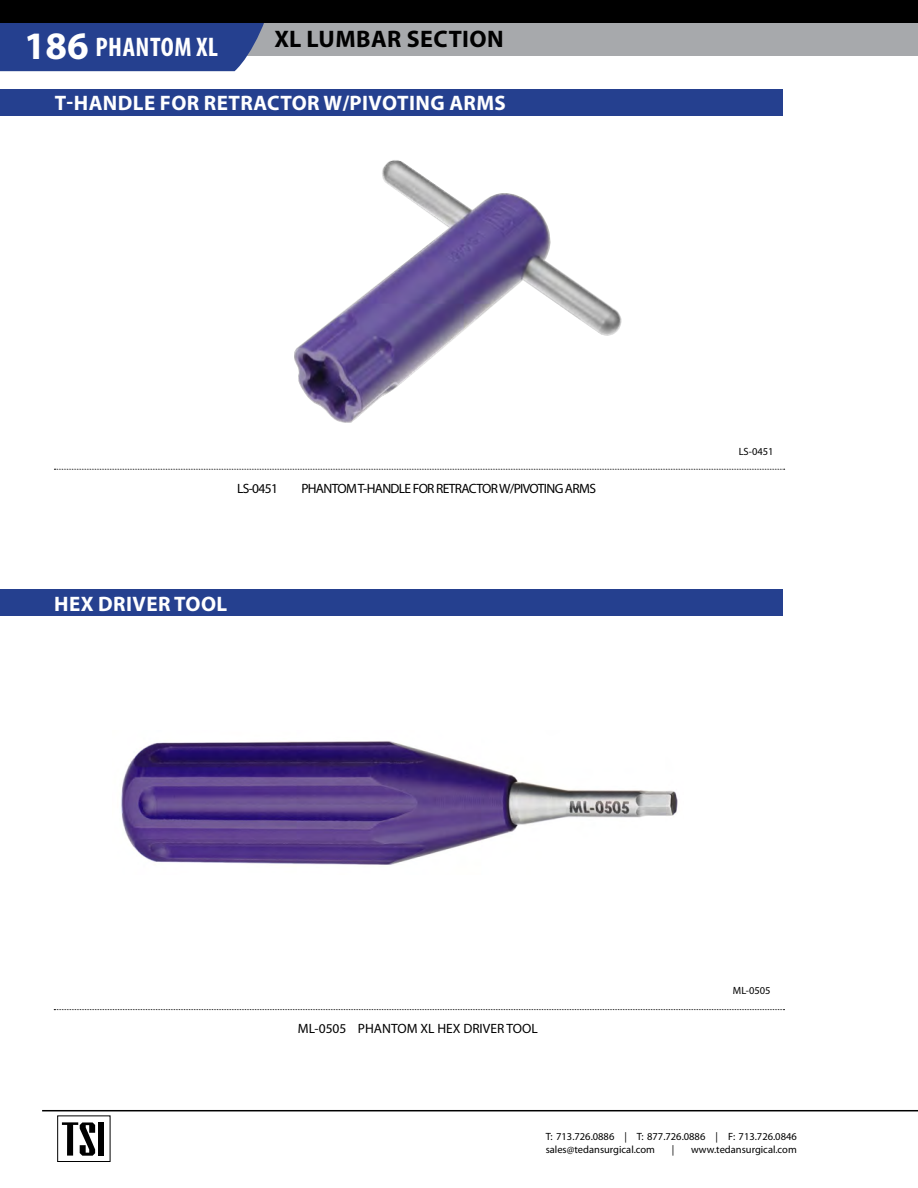
<style>
.page{position:relative;width:918px;height:1188px;background:#fff}
.page>*{position:absolute;margin:0;border:0;box-sizing:border-box;transform-origin:0 0}
.t1{font:700 condensed 27px "Myriad Pro";letter-spacing:.02em;color:#fff}
.t2{font:700 24px "Myriad Pro";letter-spacing:.02em;color:#000}
.t3{font:700 21px "Myriad Pro";letter-spacing:.02em;color:#fff}
.t4{font:13.5px "Myriad Pro";letter-spacing:-.05em;color:#000}
.t5{font:13.5px "Myriad Pro";color:#000}
.t6{font:10.5px/12.8px "Myriad Pro";color:#000}
.s1{font-stretch:normal;font-size:39px}
</style>
<div class="page">
<div style="left:0;top:12px;width:918px;height:43px;background:#a7a9ac"></div>
<svg style="left:0;top:22px;width:273px;height:49px;background:#304991"></svg>
<div style="left:0;top:0;width:918px;height:22px;background:#000"></div>
<hr style="left:42px;top:1110px;width:876px;height:1px;background:#000">
<div style="left:98px;top:1123px;width:6px;height:33px;background:#000"></div>
<svg style="left:62px;top:1122px;width:33px;height:34px"></svg>
<div style="left:57px;top:1116px;width:53px;height:46px;border:1px solid #000"></div>
<div style="left:0;top:89px;width:783px;height:27px;background:#25408f"></div>
<div style="left:0;top:589px;width:783px;height:27px;background:#25408f"></div>
<svg style="left:54px;top:469px;width:731px;height:1px"></svg>
<img style="left:294px;top:160px;width:328px;height:263px">
<svg style="left:54px;top:1009px;width:731px;height:1px"></svg>
<img style="left:121px;top:741px;width:557px;height:124px">
<h1 class="t1" style="left:24px;top:30px;width:196px"><span class="s1">186</span> PHANTOM XL</h1>
<h2 class="t2" style="left:274px;top:24px;width:231px">XL LUMBAR SECTION</h2>
<h3 class="t3" style="left:55px;top:89px;width:453px">T-HANDLE FOR RETRACTOR W/PIVOTING ARMS</h3>
<p class="t4" style="left:237px;top:480px;width:42px">LS-0451</p>
<p class="t4" style="left:301px;top:480px;width:296px">PHANTOM T-HANDLE FOR RETRACTOR W/PIVOTING ARMS</p>
<h3 class="t3" style="left:54px;top:590px;width:175px">HEX DRIVER TOOL</h3>
<p class="t6" style="left:739px;top:445px;width:36px">LS-0451</p>
<p class="t5" style="left:298px;top:1020px;width:241px">ML-0505 PHANTOM XL HEX DRIVER TOOL</p>
<p class="t6" style="left:733px;top:984px;width:39px">ML-0505</p>
<p class="t6" style="left:546px;top:1130px;width:253px">T: 713.726.0886 | T: 877.726.0886 | F: 713.726.0846 sales@tedansurgical.com</p>
<p class="t6" style="left:672px;top:1143px;width:4px">|</p>
<p class="t6" style="left:691px;top:1143px;width:107px">www.tedansurgical.com</p>
</div>
